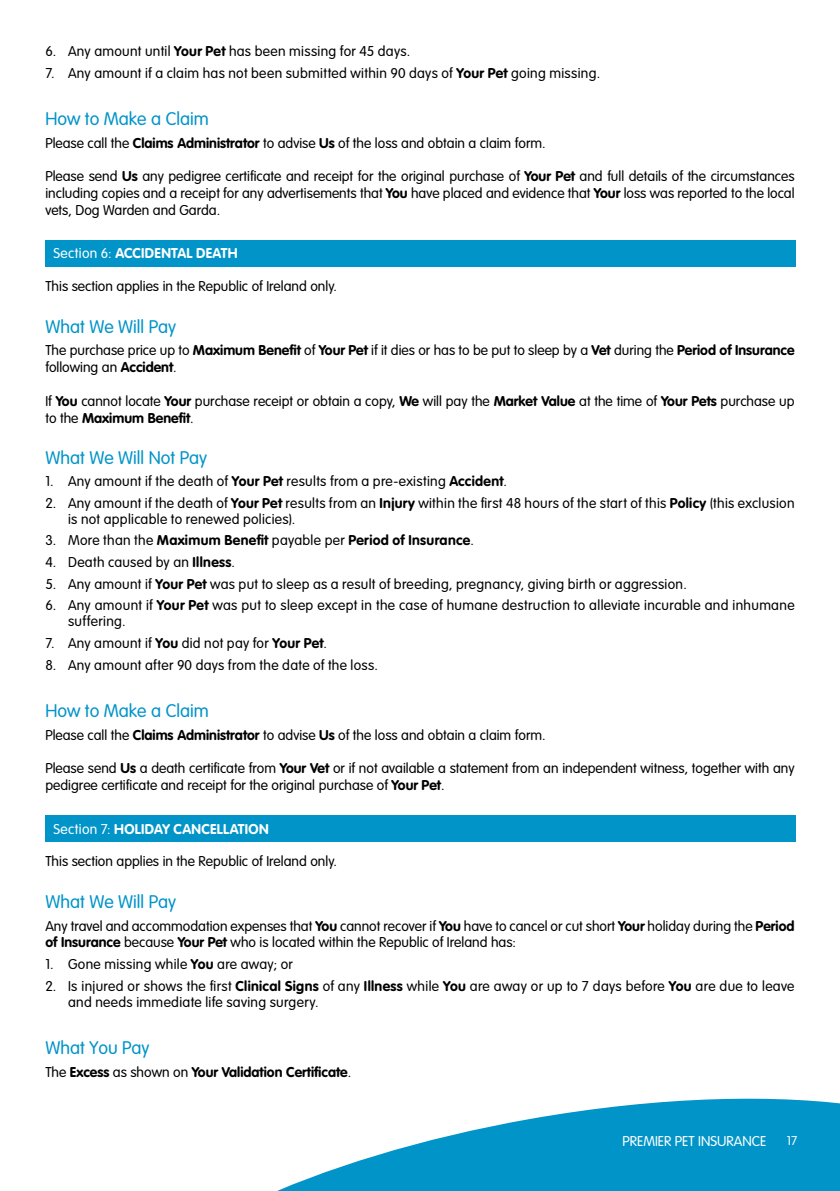
<style>
.page{position:relative;width:840px;height:1191px;background:#fff}
.page>*{position:absolute;margin:0;border:0;box-sizing:border-box;transform-origin:0 0}
.t1{font:300 18px "VAG Rounded Std";color:#0094c9}
.t2{font:300 14px/16.8px "VAG Rounded Std";color:#000}
.t3{font:300 14px/16px "VAG Rounded Std";letter-spacing:.025em;color:#000}
.t4{font:300 14px "VAG Rounded Std";letter-spacing:.02em;color:#000}
.t5{font:700 14px "VAG Rounded Std";letter-spacing:.02em;color:#000}
.t6{font:700 14px "VAG Rounded Std";letter-spacing:.02em;color:#fff}
.t7{font:700 14px "VAG Rounded Std";color:#000}
.t8{font:300 14px "VAG Rounded Std";color:#fff}
.t9{font:300 12.4px "VAG Rounded Std";color:#fff}
.s1{font-weight:700}
.s2{font-weight:300}
</style>
<div class="page">
<svg style="left:277px;top:1098px;width:562px;height:93px;fill:#0094c9"></svg>
<div style="left:45px;top:240px;width:750px;height:26px;background:#0094c9"></div>
<div style="left:45px;top:815px;width:750px;height:26px;background:#0094c9"></div>
<p class="t4" style="left:45px;top:43px;width:366px">6. Any amount until <span class="s1">Your Pet</span> has been missing for 45 days.</p>
<p class="t4" style="left:45px;top:65px;width:556px">7. Any amount if a claim has not been submitted within 90 days of <span class="s1">Your Pet</span> going missing.</p>
<p class="t1" style="left:45px;top:109px;width:165px">How to Make a Claim</p>
<p class="t2" style="left:45px;top:135px;width:501px">Please call the <span class="s1">Claims Administrator</span> to advise <span class="s1">Us</span> of the loss and obtain a claim form.</p>
<p class="t2" style="left:45px;top:168px;width:750px;text-align:justify">Please send <span class="s1">Us</span> any pedigree certificate and receipt for the original purchase of <span class="s1">Your Pet</span> and full details of the circumstances including copies and a receipt for any advertisements that <span class="s1">You</span> have placed and evidence that <span class="s1">Your</span> loss was reported to the local vets, Dog Warden and Garda.</p>
<p class="t6" style="left:53px;top:245px;width:186px"><span class="s2">Section 6:</span> ACCIDENTAL DEATH</p>
<p class="t2" style="left:45px;top:278px;width:293px">This section applies in the Republic of Ireland only.</p>
<p class="t1" style="left:45px;top:316px;width:132px">What We Will Pay</p>
<p class="t2" style="left:45px;top:343px;width:750px">The purchase price up to <span class="s1">Maximum Benefit</span> of <span class="s1">Your Pet</span> if it dies or has to be put to sleep by a <span class="s1">Vet</span> during the <span class="s1">Period of Insurance </span>following an <span class="s1">Accident</span>.</p>
<p class="t2" style="left:45px;top:393px;width:750px">If <span class="s1">You</span> cannot locate <span class="s1">Your</span> purchase receipt or obtain a copy, <span class="s1">We</span> will pay the <span class="s1">Market Value</span> at the time of <span class="s1">Your Pets</span> purchase up to the <span class="s1">Maximum Benefit</span>.</p>
<p class="t1" style="left:45px;top:448px;width:163px">What We Will Not Pay</p>
<p class="t3" style="left:45px;top:473px;width:463px">1. Any amount if the death of <span class="s1">Your Pet</span> results from a pre-existing <span class="s1">Accident</span>.</p>
<p class="t3" style="left:68px;top:495px;width:727px;text-indent:-23px">2. Any amount if the death of <span class="s1">Your Pet</span> results from an <span class="s1">Injury</span> within the first 48 hours of the start of this <span class="s1">Policy</span> (this exclusion is not applicable to renewed policies).</p>
<p class="t5" style="left:45px;top:532px;width:429px"><span class="s2">3. More than the</span> Maximum Benefit <span class="s2">payable per</span> Period of Insurance<span class="s2">.</span></p>
<p class="t3" style="left:45px;top:554px;width:191px">4. Death caused by an <span class="s1">Illness</span>.</p>
<p class="t3" style="left:45px;top:576px;width:642px">5. Any amount if <span class="s1">Your Pet</span> was put to sleep as a result of breeding, pregnancy, giving birth or aggression.</p>
<p class="t3" style="left:68px;top:598px;width:727px;text-indent:-23px">6. Any amount if <span class="s1">Your Pet</span> was put to sleep except in the case of humane destruction to alleviate incurable and inhumane suffering.</p>
<p class="t4" style="left:45px;top:635px;width:283px">7. Any amount if <span class="s1">You</span> did not pay for <span class="s1">Your Pet</span>.</p>
<p class="t4" style="left:45px;top:657px;width:334px">8. Any amount after 90 days from the date of the loss.</p>
<p class="t1" style="left:45px;top:700px;width:165px">How to Make a Claim</p>
<p class="t2" style="left:45px;top:727px;width:501px">Please call the <span class="s1">Claims Administrator</span> to advise <span class="s1">Us</span> of the loss and obtain a claim form.</p>
<p class="t2" style="left:45px;top:760px;width:750px">Please send <span class="s1">Us</span> a death certificate from <span class="s1">Your Vet</span> or if not available a statement from an independent witness, together with any pedigree certificate and receipt for the original purchase of <span class="s1">Your Pet</span>.</p>
<p class="t6" style="left:53px;top:820px;width:216px"><span class="s2">Section 7:</span> HOLIDAY CANCELLATION</p>
<p class="t2" style="left:45px;top:853px;width:293px">This section applies in the Republic of Ireland only.</p>
<p class="t1" style="left:45px;top:891px;width:132px">What We Will Pay</p>
<p class="t2" style="left:45px;top:917px;width:750px">Any travel and accommodation expenses that <span class="s1">You</span> cannot recover if <span class="s1">You</span> have to cancel or cut short <span class="s1">Your</span> holiday during the <span class="s1">Period of Insurance</span> because <span class="s1">Your Pet</span> who is located within the Republic of Ireland has:</p>
<p class="t3" style="left:45px;top:956px;width:249px">1. Gone missing while <span class="s1">You</span> are away; or</p>
<p class="t3" style="left:68px;top:978px;width:727px;text-indent:-23px">2. Is injured or shows the first <span class="s1">Clinical Signs</span> of any <span class="s1">Illness</span> while <span class="s1">You</span> are away or up to 7 days before <span class="s1">You</span> are due to leave and needs immediate life saving surgery.</p>
<p class="t1" style="left:45px;top:1037px;width:106px">What You Pay</p>
<p class="t7" style="left:45px;top:1063px;width:307px"><span class="s2">The</span> Excess <span class="s2">as shown on</span> Your Validation Certificate<span class="s2">.</span></p>
<p class="t8" style="left:622px;top:1133px;width:145px">PREMIER PET INSURANCE</p>
<p class="t9" style="left:786px;top:1133px;width:12px">17</p>
</div>
